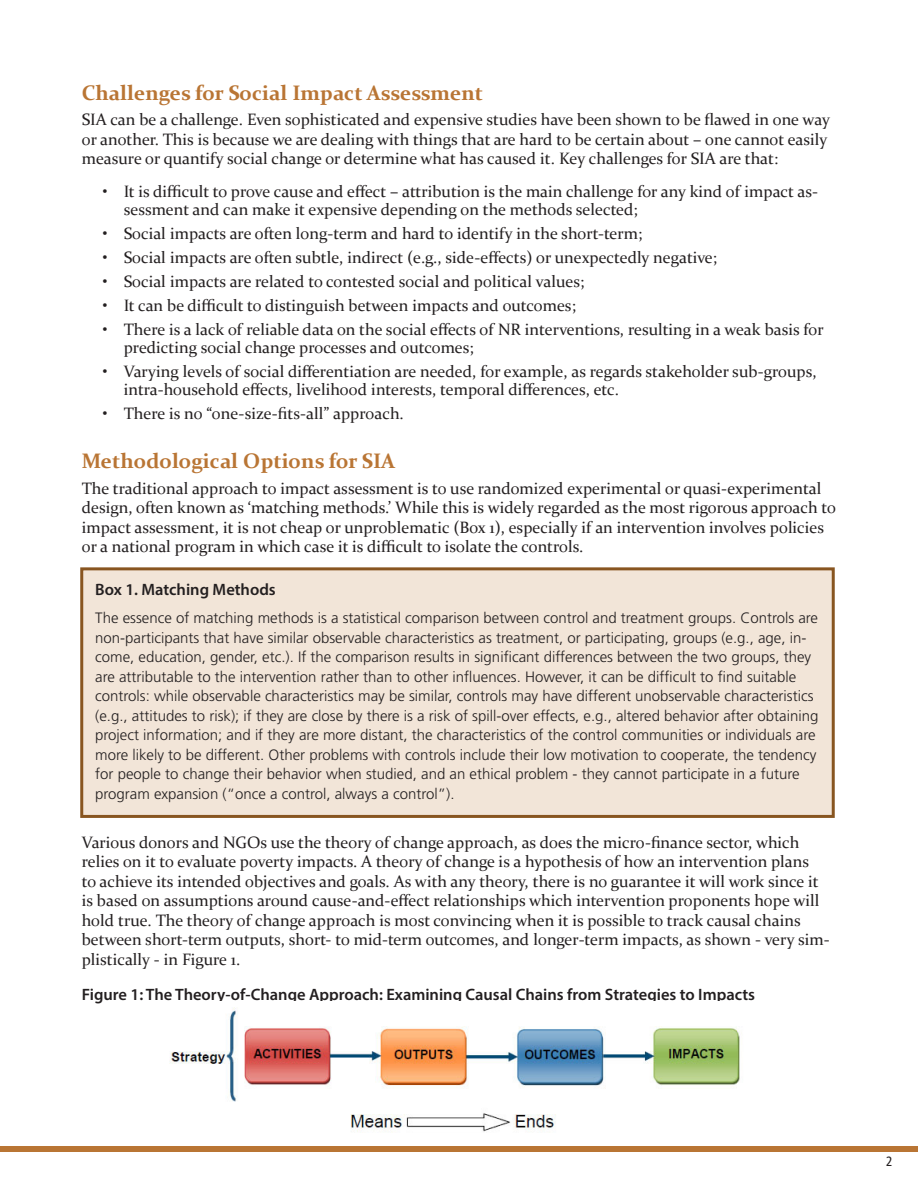
<style>
.page{position:relative;width:918px;height:1188px;background:#fff}
.page>*{position:absolute;margin:0;border:0;box-sizing:border-box;transform-origin:0 0}
.Header_1{font:700 21px "Constantia";color:#b97534}
.Body_Text{font:16.5px/19.5px "Constantia";color:#231f20}
.Box_Header{font:600 16.5px "Myriad Pro";color:#231f20}
.Box_Text{font:300 15px/19.5px "Frutiger";color:#231f20}
.t1{font:condensed 13.5px "Frutiger";color:#231f20}
</style>
<div class="page">
<div style="left:0;top:1146px;width:918px;height:6px;background:#b97534"></div>
<div style="left:82px;top:569px;width:751px;height:247px;background:#f2e5d8"></div>
<div style="left:80px;top:567px;width:755px;height:251px;border:3px solid #885520"></div>
<img style="left:169px;top:1007px;width:571px;height:125px">
<p class="Header_1" style="left:82px;top:78px;width:403px">Challenges for Social Impact Assessment</p>
<p class="Body_Text" style="left:82px;top:109px;width:750px">SIA can be a challenge. Even sophisticated and expensive studies have been shown to be flawed in one way or another. This is because we are dealing with things that are hard to be certain about – one cannot easily measure or quantify social change or determine what has caused it. Key challenges for SIA are that:</p>
<p class="Body_Text" style="left:124px;top:182px;width:696px;line-height:18px;text-indent:-21px">• It is difficult to prove cause and effect – attribution is the main challenge for any kind of impact as&shy;sessment and can make it expensive depending on the methods selected;</p>
<p class="Body_Text" style="left:103px;top:223px;width:541px">• Social impacts are often long-term and hard to identify in the short-term;</p>
<p class="Body_Text" style="left:103px;top:247px;width:616px">• Social impacts are often subtle, indirect (e.g., side-effects) or unexpectedly negative;</p>
<p class="Body_Text" style="left:103px;top:271px;width:483px">• Social impacts are related to contested social and political values;</p>
<p class="Body_Text" style="left:103px;top:295px;width:475px">• It can be difficult to distinguish between impacts and outcomes;</p>
<p class="Body_Text" style="left:124px;top:320px;width:702px;line-height:18px;text-indent:-21px">• There is a lack of reliable data on the social effects of NR interventions, resulting in a weak basis for predicting social change processes and outcomes;</p>
<p class="Body_Text" style="left:124px;top:362px;width:694px;line-height:18px;text-indent:-21px">• Varying levels of social differentiation are needed, for example, as regards stakeholder sub-groups, intra-household effects, livelihood interests, temporal differences, etc.</p>
<p class="Body_Text" style="left:103px;top:403px;width:303px">• There is no “one-size-fits-all” approach.</p>
<p class="Header_1" style="left:82px;top:447px;width:315px">Methodological Options for SIA</p>
<p class="Body_Text" style="left:82px;top:478px;width:756px">The traditional approach to impact assessment is to use randomized experimental or quasi-experimental design, often known as ‘matching methods.’ While this is widely regarded as the most rigorous approach to impact assessment, it is not cheap or unproblematic (Box 1), especially if an intervention involves policies or a national program in which case it is difficult to isolate the controls.</p>
<p class="Box_Header" style="left:95px;top:579px;width:182px">Box 1. Matching Methods</p>
<p class="Box_Text" style="left:95px;top:609px;width:725px">The essence of matching methods is a statistical comparison between control and treatment groups. Controls are non-participants that have similar observable characteristics as treatment, or participating, groups (e.g., age, in&shy;come, education, gender, etc.). If the comparison results in significant differences between the two groups, they are attributable to the intervention rather than to other influences. However, it can be difficult to find suitable controls: while observable characteristics may be similar, controls may have different unobservable characteristics (e.g., attitudes to risk); if they are close by there is a risk of spill-over effects, e.g., altered behavior after obtaining project information; and if they are more distant, the characteristics of the control communities or individuals are more likely to be different. Other problems with controls include their low motivation to cooperate, the tendency for people to change their behavior when studied, and an ethical problem - they cannot participate in a future program expansion (“once a control, always a control”).</p>
<p class="Body_Text" style="left:82px;top:832px;width:749px">Various donors and NGOs use the theory of change approach, as does the micro-finance sector, which relies on it to evaluate poverty impacts. A theory of change is a hypothesis of how an intervention plans<br>to achieve its intended objectives and goals. As with any theory, there is no guarantee it will work since it is based on assumptions around cause-and-effect relationships which intervention proponents hope will hold true. The theory of change approach is most convincing when it is possible to track causal chains between short-term outputs, short- to mid-term outcomes, and longer-term impacts, as shown - very sim&shy;plistically - in Figure 1.</p>
<p class="Box_Header" style="left:82px;top:984px;width:675px">Figure 1: The Theory-of-Change Approach: Examining Causal Chains from Strategies to Impacts</p>
<p class="t1" style="left:886px;top:1154px;width:8px">2</p>
</div>
